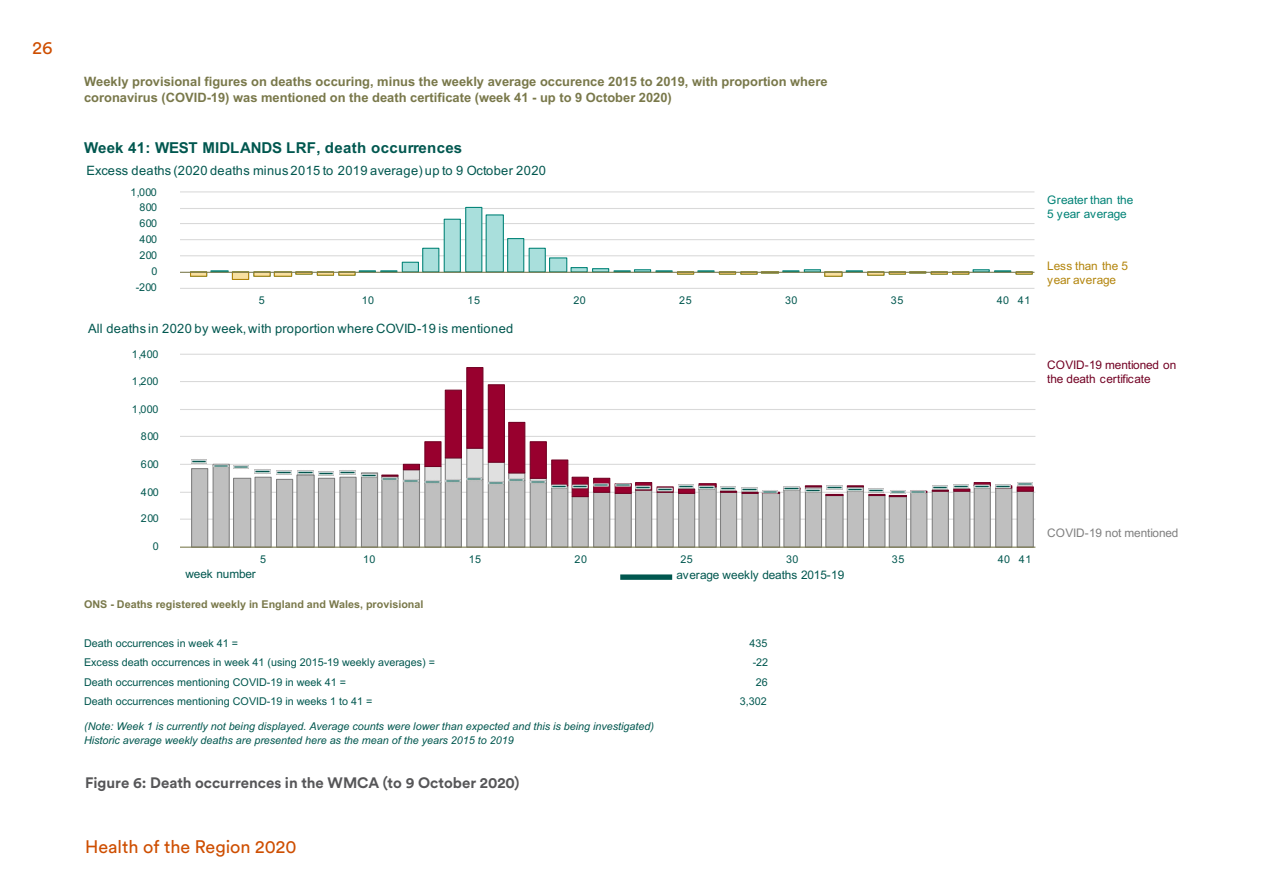
<style>
.page{position:relative;width:1263px;height:893px;background:#fff}
.page>*{position:absolute;margin:0;border:0;box-sizing:border-box;transform-origin:0 0}
.t1{font:18px "WMCA Circular";color:#ce4e00}
.t2{font:700 15px "WMCA Circular";color:#565658}
.t3{font:700 15px "Arial";letter-spacing:.015em;color:#00574f}
.t4{font:700 12.9px/16px "Arial";color:#79784a}
.t5{font:12.9px "Arial";letter-spacing:.025em;color:#00574f}
.t6{font:11.85px/14px "Arial";letter-spacing:-.01em;color:#720023}
.t7{font:11.85px "Arial";letter-spacing:-.01em;color:#00574f}
.t8{font:11.85px/14px "Arial";letter-spacing:-.01em;color:#008276}
.t9{font:11.85px/14px "Arial";letter-spacing:-.01em;color:#b3850d}
.t10{font:11.85px "Arial";letter-spacing:-.01em;color:#7f7f7f}
.t11{font:10.8px "Arial";color:#00574f}
.t12{font:italic 10.8px/14px "Arial";color:#00574f}
.t13{font:700 10.8px "Arial";color:#79784a}
</style>
<div class="page">
<hr style="left:167px;top:288px;width:867px;height:1px;background:#d9d9d9">
<hr style="left:167px;top:255px;width:867px;height:1px;background:#d9d9d9">
<hr style="left:167px;top:239px;width:867px;height:1px;background:#d9d9d9">
<hr style="left:167px;top:223px;width:867px;height:1px;background:#d9d9d9">
<hr style="left:167px;top:208px;width:867px;height:1px;background:#d9d9d9">
<hr style="left:167px;top:191px;width:867px;height:1px;background:#d9d9d9">
<svg style="left:189px;top:206px;width:844px;height:65px"></svg>
<svg style="left:189px;top:271px;width:844px;height:9px"></svg>
<hr style="left:167px;top:272px;width:867px;height:1px;background:#79784b">
<hr style="left:168px;top:519px;width:867px;height:1px;background:#d9d9d9">
<hr style="left:168px;top:492px;width:867px;height:1px;background:#d9d9d9">
<hr style="left:168px;top:464px;width:867px;height:1px;background:#d9d9d9">
<hr style="left:168px;top:436px;width:867px;height:1px;background:#d9d9d9">
<hr style="left:168px;top:409px;width:867px;height:1px;background:#d9d9d9">
<hr style="left:168px;top:381px;width:867px;height:1px;background:#d9d9d9">
<hr style="left:168px;top:354px;width:867px;height:1px;background:#d9d9d9">
<svg style="left:191px;top:468px;width:843px;height:79px;background:#c2c2c2"></svg>
<svg style="left:212px;top:463px;width:169px;height:28px"></svg>
<svg style="left:381px;top:367px;width:653px;height:131px"></svg>
<hr style="left:168px;top:547px;width:867px;height:1px;background:#79784b">
<img style="left:191px;top:459px;width:16px;height:5px">
<img style="left:212px;top:463px;width:17px;height:6px">
<img style="left:232px;top:464px;width:18px;height:6px">
<img style="left:254px;top:469px;width:17px;height:5px">
<img style="left:275px;top:470px;width:18px;height:5px">
<img style="left:297px;top:470px;width:17px;height:5px">
<img style="left:317px;top:471px;width:18px;height:5px">
<img style="left:339px;top:470px;width:17px;height:5px">
<img style="left:360px;top:473px;width:18px;height:5px">
<img style="left:381px;top:476px;width:17px;height:5px">
<img style="left:402px;top:478px;width:17px;height:6px">
<img style="left:424px;top:479px;width:17px;height:6px">
<img style="left:444px;top:478px;width:17px;height:6px">
<img style="left:466px;top:476px;width:17px;height:5px">
<img style="left:487px;top:480px;width:17px;height:6px">
<img style="left:508px;top:477px;width:17px;height:6px">
<img style="left:529px;top:479px;width:17px;height:6px">
<img style="left:551px;top:484px;width:17px;height:5px">
<img style="left:571px;top:484px;width:17px;height:5px">
<img style="left:593px;top:483px;width:17px;height:5px">
<img style="left:614px;top:483px;width:17px;height:5px">
<img style="left:634px;top:485px;width:18px;height:5px">
<img style="left:656px;top:487px;width:17px;height:5px">
<img style="left:677px;top:484px;width:18px;height:5px">
<img style="left:698px;top:485px;width:17px;height:5px">
<img style="left:719px;top:486px;width:18px;height:5px">
<img style="left:741px;top:487px;width:17px;height:5px">
<img style="left:761px;top:489px;width:17px;height:5px">
<img style="left:783px;top:486px;width:17px;height:5px">
<img style="left:804px;top:488px;width:17px;height:5px">
<img style="left:826px;top:485px;width:17px;height:5px">
<img style="left:846px;top:487px;width:17px;height:5px">
<img style="left:868px;top:488px;width:17px;height:5px">
<img style="left:889px;top:489px;width:17px;height:5px">
<img style="left:910px;top:489px;width:17px;height:5px">
<img style="left:931px;top:485px;width:17px;height:5px">
<img style="left:953px;top:484px;width:17px;height:5px">
<img style="left:973px;top:484px;width:17px;height:5px">
<img style="left:994px;top:484px;width:18px;height:5px">
<img style="left:1016px;top:481px;width:17px;height:6px">
<div style="left:620px;top:574px;width:52px;height:6px;background:#00574f"></div>
<div style="left:164px;top:186px;width:16px;height:119px;background:#fff"></div>
<div style="left:162px;top:346px;width:17px;height:220px;background:#fff"></div>
<h1 class="t1" style="left:33px;top:37px;width:21px">26</h1>
<p class="t4" style="left:84px;top:74px;width:745px">Weekly provisional figures on deaths occuring, minus the weekly average occurence 2015 to 2019, with proportion where coronavirus (COVID-19) was mentioned on the death certificate (week 41 - up to 9 October 2020)</p>
<p class="t3" style="left:84px;top:137px;width:380px">Week 41: WEST MIDLANDS LRF, death occurrences</p>
<p class="t5" style="left:86px;top:162px;width:461px">Excess deaths (2020 deaths minus 2015 to 2019 average) up to 9 October 2020</p>
<p class="t11" style="left:130px;top:184px;width:28px">1,000</p>
<p class="t11" style="left:139px;top:199px;width:19px">800</p>
<p class="t11" style="left:139px;top:216px;width:19px">600</p>
<p class="t11" style="left:139px;top:232px;width:19px">400</p>
<p class="t11" style="left:139px;top:248px;width:19px">200</p>
<p class="t11" style="left:151px;top:264px;width:7px">0</p>
<p class="t11" style="left:136px;top:280px;width:23px">-200</p>
<p class="t11" style="left:259px;top:293px;width:7px">5</p>
<p class="t11" style="left:362px;top:293px;width:14px">10</p>
<p class="t11" style="left:468px;top:293px;width:14px">15</p>
<p class="t11" style="left:573px;top:293px;width:14px">20</p>
<p class="t11" style="left:679px;top:293px;width:14px">25</p>
<p class="t11" style="left:785px;top:293px;width:14px">30</p>
<p class="t11" style="left:891px;top:293px;width:14px">35</p>
<p class="t11" style="left:997px;top:293px;width:35px">40 41</p>
<p class="t5" style="left:88px;top:320px;width:427px">All deaths in 2020 by week, with proportion where COVID-19 is mentioned</p>
<p class="t11" style="left:132px;top:347px;width:28px">1,400</p>
<p class="t11" style="left:132px;top:374px;width:28px">1,200</p>
<p class="t11" style="left:132px;top:401px;width:28px">1,000</p>
<p class="t11" style="left:141px;top:428px;width:19px">800</p>
<p class="t11" style="left:141px;top:456px;width:19px">600</p>
<p class="t11" style="left:141px;top:484px;width:19px">400</p>
<p class="t11" style="left:141px;top:511px;width:19px">200</p>
<p class="t11" style="left:153px;top:539px;width:7px">0</p>
<p class="t11" style="left:260px;top:552px;width:7px">5</p>
<p class="t11" style="left:363px;top:552px;width:14px">10</p>
<p class="t11" style="left:469px;top:552px;width:14px">15</p>
<p class="t11" style="left:575px;top:552px;width:14px">20</p>
<p class="t11" style="left:680px;top:552px;width:14px">25</p>
<p class="t11" style="left:786px;top:552px;width:14px">30</p>
<p class="t11" style="left:892px;top:552px;width:14px">35</p>
<p class="t11" style="left:998px;top:552px;width:35px">40 41</p>
<p class="t7" style="left:676px;top:567px;width:169px">average weekly deaths 2015-19</p>
<p class="t7" style="left:185px;top:566px;width:72px">week number</p>
<p class="t13" style="left:84px;top:597px;width:341px">ONS - Deaths registered weekly in England and Wales, provisional</p>
<p class="t11" style="left:84px;top:636px;width:155px">Death occurrences in week 41 =</p>
<p class="t11" style="left:749px;top:636px;width:19px">435</p>
<p class="t11" style="left:84px;top:655px;width:352px">Excess death occurrences in week 41 (using 2015-19 weekly averages) =</p>
<p class="t11" style="left:753px;top:655px;width:17px">-22</p>
<p class="t11" style="left:84px;top:674px;width:263px">Death occurrences mentioning COVID-19 in week 41 =</p>
<p class="t11" style="left:756px;top:674px;width:13px">26</p>
<p class="t11" style="left:84px;top:694px;width:290px">Death occurrences mentioning COVID-19 in weeks 1 to 41 =</p>
<p class="t11" style="left:740px;top:694px;width:28px">3,302</p>
<p class="t12" style="left:84px;top:719px;width:571px">(Note: Week 1 is currently not being displayed. Average counts were lower than expected and this is being investigated)<br>Historic average weekly deaths are presented here as the mean of the years 2015 to 2019</p>
<h2 class="t2" style="left:85px;top:773px;width:436px">Figure 6: Death occurrences in the WMCA (to 9 October 2020)</h2>
<p class="t8" style="left:1047px;top:193px;width:88px">Greater than the<br>5 year average</p>
<p class="t9" style="left:1047px;top:259px;width:82px">Less than the 5 year average</p>
<p class="t6" style="left:1047px;top:357px;width:131px">COVID-19 mentioned on the death certificate</p>
<p class="t10" style="left:1047px;top:525px;width:133px">COVID-19 not mentioned</p>
<h1 class="t1" style="left:85px;top:836px;width:213px">Health of the Region 2020</h1>
</div>
